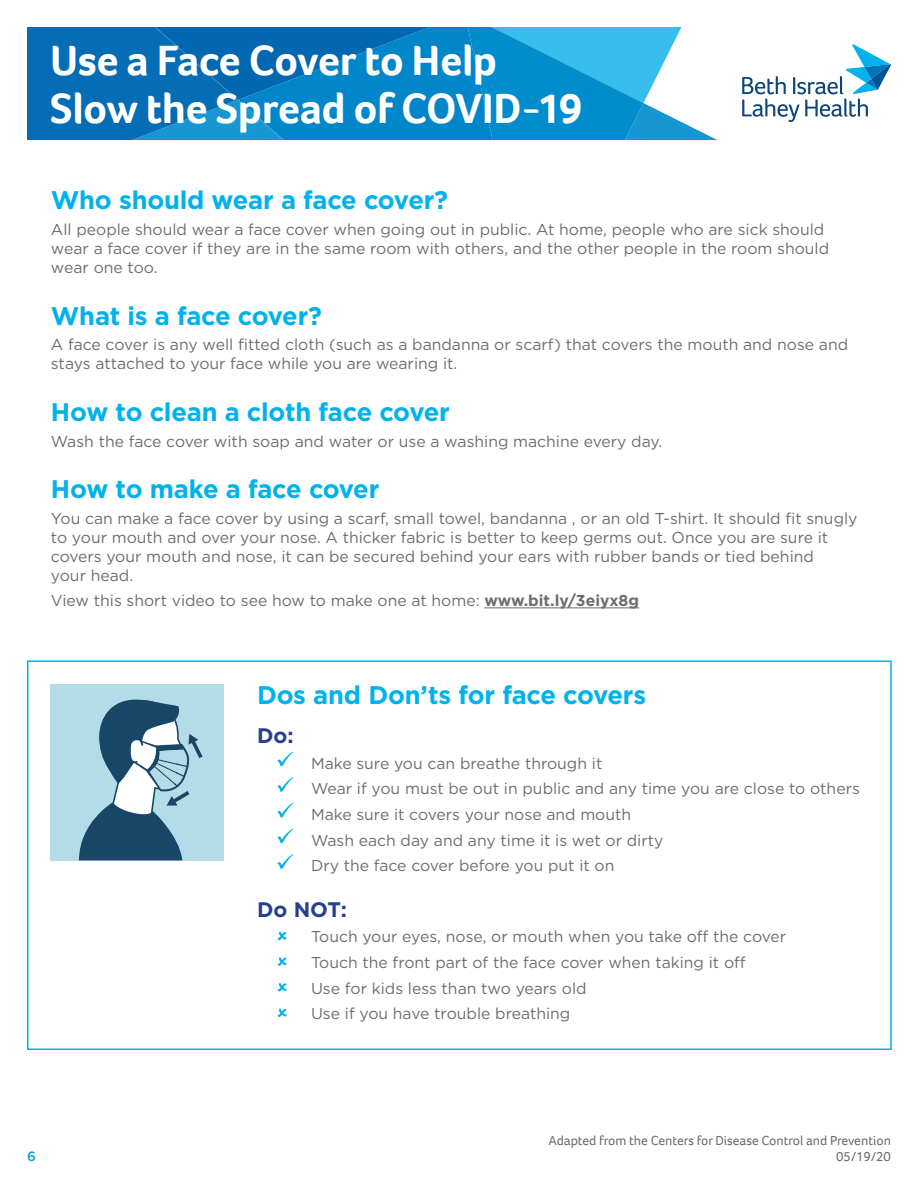
<style>
.page{position:relative;width:918px;height:1188px;background:#fff}
.page>*{position:absolute;margin:0;border:0;box-sizing:border-box;transform-origin:0 0}
.t1{font:700 43.5px/47.8px "Foco";letter-spacing:-.015em;color:#fff}
.t2{font:700 25.5px "Gotham";letter-spacing:-.01em;color:#00b2eb}
.t3{font:700 21px "Gotham";color:#253f8e}
.t4{font:15.75px/25.7px "Gotham";color:#6c6d70}
.t5{font:13.5px "Foco";color:#6c6d70}
.t6{font:500 13.5px "Gotham";color:#00a7e1}
.s1{font-weight:700}
</style>
<div class="page">
<svg style="left:644px;top:27px;width:71px;height:112px"></svg>
<svg style="left:27px;top:27px;width:617px;height:112px;background:#0781c4"></svg>
<svg style="left:742px;top:44px;width:149px;height:78px"></svg>
<div style="left:50px;top:684px;width:174px;height:176px;background:#b3dbe8"></div>
<svg style="left:79px;top:700px;width:124px;height:160px"></svg>
<hr style="left:484px;top:607px;width:155px;height:1px;background:#6c6d70">
<svg style="left:277px;top:752px;width:16px;height:15px"></svg>
<svg style="left:277px;top:777px;width:16px;height:15px"></svg>
<svg style="left:277px;top:803px;width:16px;height:15px"></svg>
<svg style="left:277px;top:829px;width:16px;height:15px"></svg>
<svg style="left:277px;top:854px;width:16px;height:15px"></svg>
<svg style="left:277px;top:931px;width:10px;height:9px"></svg>
<svg style="left:277px;top:957px;width:10px;height:9px"></svg>
<svg style="left:277px;top:982px;width:10px;height:9px"></svg>
<svg style="left:277px;top:1008px;width:10px;height:9px"></svg>
<div style="left:27px;top:660px;width:865px;height:390px;border:2px solid #00b2eb"></div>
<h1 class="t1" style="left:50px;top:36px;width:534px">Use a Face Cover to Help<br>Slow the Spread of COVID-19</h1>
<h2 class="t2" style="left:51px;top:183px;width:399px">Who should wear a face cover?</h2>
<p class="t4" style="left:51px;top:220px;width:780px;line-height:18.9px">All people should wear a face cover when going out in public. At home, people who are sick should wear a face cover if they are in the same room with others, and the other people in the room should wear one too.</p>
<h2 class="t2" style="left:51px;top:299px;width:272px">What is a face cover?</h2>
<p class="t4" style="left:51px;top:335px;width:799px;line-height:18.9px">A face cover is any well fitted cloth (such as a bandanna or scarf) that covers the mouth and nose and stays attached to your face while you are wearing it.</p>
<h2 class="t2" style="left:51px;top:395px;width:400px">How to clean a cloth face cover</h2>
<p class="t4" style="left:51px;top:428px;width:613px">Wash the face cover with soap and water or use a washing machine every day.</p>
<h2 class="t2" style="left:51px;top:472px;width:330px">How to make a face cover</h2>
<p class="t4" style="left:51px;top:509px;width:808px;line-height:18.9px">You can make a face cover by using a scarf, small towel, bandanna , or an old T-shirt. It should fit snugly to your mouth and over your nose. A thicker fabric is better to keep germs out. Once you are sure it covers your mouth and nose, it can be secured behind your ears with rubber bands or tied behind<br>your head.</p>
<p class="t4" style="left:51px;top:588px;width:590px">View this short video to see how to make one at home: <span class="s1">www.bit.ly/3eiyx8g</span></p>
<h2 class="t2" style="left:257px;top:678px;width:391px">Dos and Don’ts for face covers</h2>
<h3 class="t3" style="left:257px;top:722px;width:38px">Do:</h3>
<p class="t4" style="left:311px;top:750px;width:550px">Make sure you can breathe through it<br>Wear if you must be out in public and any time you are close to others Make sure it covers your nose and mouth<br>Wash each day and any time it is wet or dirty<br>Dry the face cover before you put it on</p>
<h3 class="t3" style="left:257px;top:895px;width:92px">Do NOT:</h3>
<p class="t4" style="left:311px;top:924px;width:477px">Touch your eyes, nose, or mouth when you take off the cover Touch the front part of the face cover when taking it off<br>Use for kids less than two years old<br>Use if you have trouble breathing</p>
<p class="t5" style="left:548px;top:1131px;width:344px">Adapted from the Centers for Disease Control and Prevention</p>
<p class="t6" style="left:27px;top:1147px;width:10px">6</p>
<p class="t5" style="left:836px;top:1148px;width:56px">05/19/20</p>
</div>
